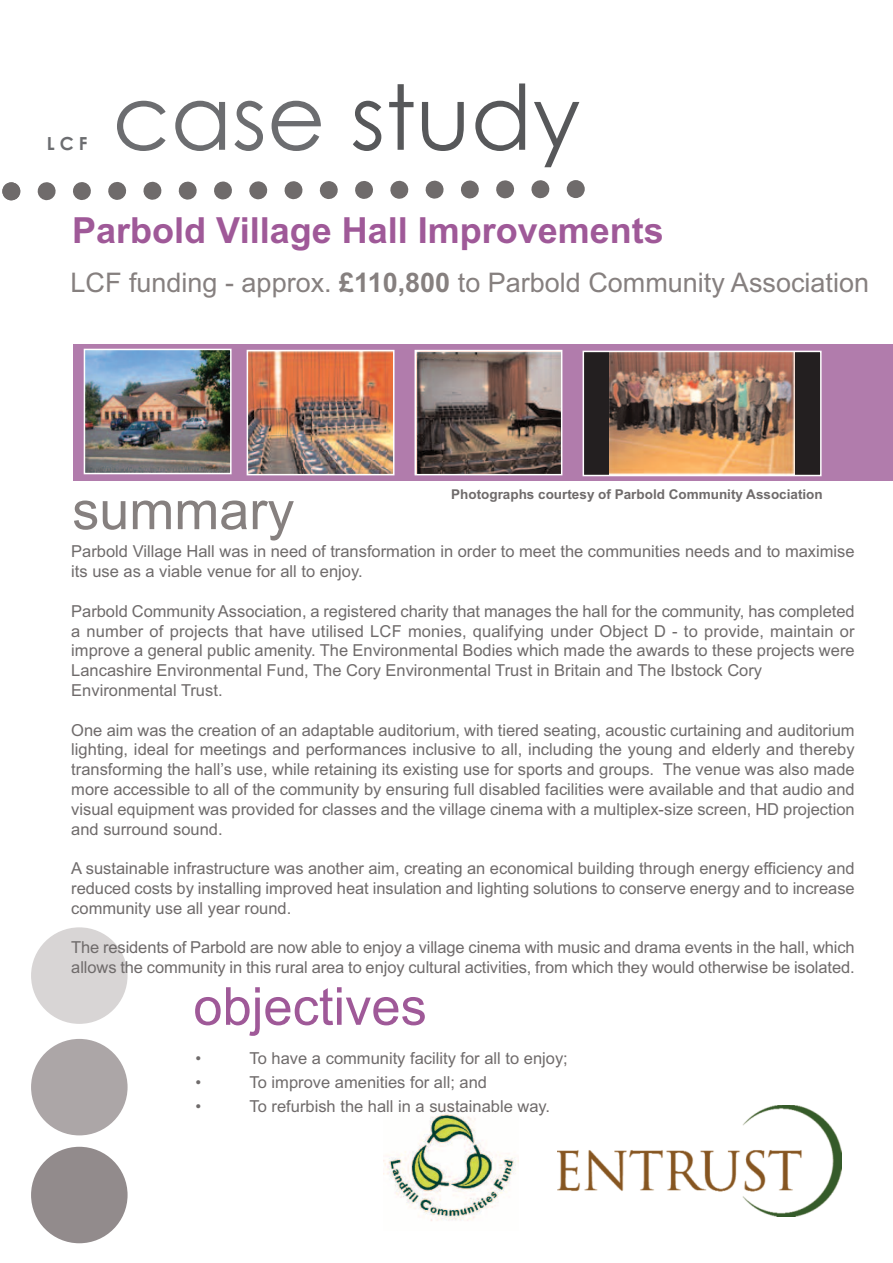
<style>
.page{position:relative;width:893px;height:1263px;background:#fff}
.page>*{position:absolute;margin:0;border:0;box-sizing:border-box;transform-origin:0 0}
.t1{font:90px "Century Gothic";color:#57585a}
.t2{font:54px "Arial";color:#86807f}
.t3{font:52.5px "Arial";color:#9f5998}
.t4{font:700 36px "Arial";color:#9f5998}
.t5{font:27px "Arial";color:#86807f}
.t6{font:700 18px "Century Gothic";color:#6c6d70}
.t7{font:16.5px/19.8px "Arial";color:#6f6b6b}
.t8{font:700 13.5px "Arial";color:#6f6b6b}
.s1{color:#6c6d70}
.s2{font-weight:700}
</style>
<div class="page">
<div style="left:74px;top:344px;width:819px;height:137px;background:#b17cac"></div>
<img style="left:383px;top:1107px;width:136px;height:114px">
<img style="left:557px;top:1106px;width:284px;height:111px">
<img style="left:250px;top:353px;width:141px;height:119px">
<div style="left:247px;top:350px;width:147px;height:125px;border:2px solid #fff"></div>
<img style="left:87px;top:352px;width:142px;height:119px">
<div style="left:84px;top:349px;width:148px;height:125px;border:2px solid #fff"></div>
<img style="left:418px;top:353px;width:141px;height:119px">
<div style="left:415px;top:350px;width:147px;height:125px;border:2px solid #fff"></div>
<div style="left:584px;top:352px;width:236px;height:123px;background:#231f20"></div>
<img style="left:609px;top:354px;width:186px;height:119px">
<div style="left:583px;top:351px;width:239px;height:125px;border:2px solid #fff"></div>
<div style="left:31px;top:1039px;width:97px;height:96px;background:#aca6a7;border-radius:50%"></div>
<div style="left:31px;top:1147px;width:97px;height:96px;background:#928b8c;border-radius:50%"></div>
<div style="left:31px;top:927px;width:97px;height:97px;background:#d8d5d5;border-radius:50%"></div>
<svg style="left:2px;top:180px;width:583px;height:21px"></svg>
<p class="t6" style="left:47px;top:133px;width:42px">LCF</p>
<h1 class="t1" style="left:112px;top:66px;width:470px"><span class="s1">case</span> study</h1>
<h3 class="t4" style="left:72px;top:210px;width:593px">Parbold Village Hall Improvements</h3>
<h3 class="t5" style="left:71px;top:267px;width:800px">LCF funding - approx. <span class="s2">£110,800</span> to Parbold Community Association</h3>
<h2 class="t2" style="left:72px;top:479px;width:224px">summary</h2>
<p class="t8" style="left:451px;top:486px;width:373px">Photographs courtesy of Parbold Community Association</p>
<p class="t7" style="left:71px;top:542px;width:785px">Parbold Village Hall was in need of transformation in order to meet the communities needs and to maximise its use as a viable venue for all to enjoy.</p>
<p class="t7" style="left:71px;top:601px;width:785px">Parbold Community Association, a registered charity that manages the hall for the community, has completed a number of projects that have utilised LCF monies, qualifying under Object D - to provide, maintain or improve a general public amenity. The Environmental Bodies which made the awards to these projects were Lancashire Environmental Fund, The Cory Environmental Trust in Britain and The Ibstock Cory Environmental Trust.</p>
<p class="t7" style="left:71px;top:720px;width:785px;text-align:justify">One aim was the creation of an adaptable auditorium, with tiered seating, acoustic curtaining and auditorium lighting, ideal for meetings and performances inclusive to all, including the young and elderly and thereby transforming the hall’s use, while retaining its existing use for sports and groups. The venue was also made more accessible to all of the community by ensuring full disabled facilities were available and that audio and visual equipment was provided for classes and the village cinema with a multiplex-size screen, HD projection and surround sound.</p>
<p class="t7" style="left:71px;top:858px;width:785px;text-align:justify">A sustainable infrastructure was another aim, creating an economical building through energy efficiency and reduced costs by installing improved heat insulation and lighting solutions to conserve energy and to increase community use all year round.</p>
<p class="t7" style="left:71px;top:938px;width:785px">The residents of Parbold are now able to enjoy a village cinema with music and drama events in the hall, which allows the community in this rural area to enjoy cultural activities, from which they would otherwise be isolated.</p>
<h3 class="t3" style="left:193px;top:976px;width:235px">objectives</h3>
<p class="t7" style="left:196px;top:1048px;width:7px">•</p>
<p class="t7" style="left:250px;top:1048px;width:320px">To have a community facility for all to enjoy;</p>
<p class="t7" style="left:196px;top:1072px;width:7px">•</p>
<p class="t7" style="left:250px;top:1072px;width:239px">To improve amenities for all; and</p>
<p class="t7" style="left:196px;top:1096px;width:7px">•</p>
<p class="t7" style="left:250px;top:1096px;width:302px">To refurbish the hall in a sustainable way.</p>
</div>
